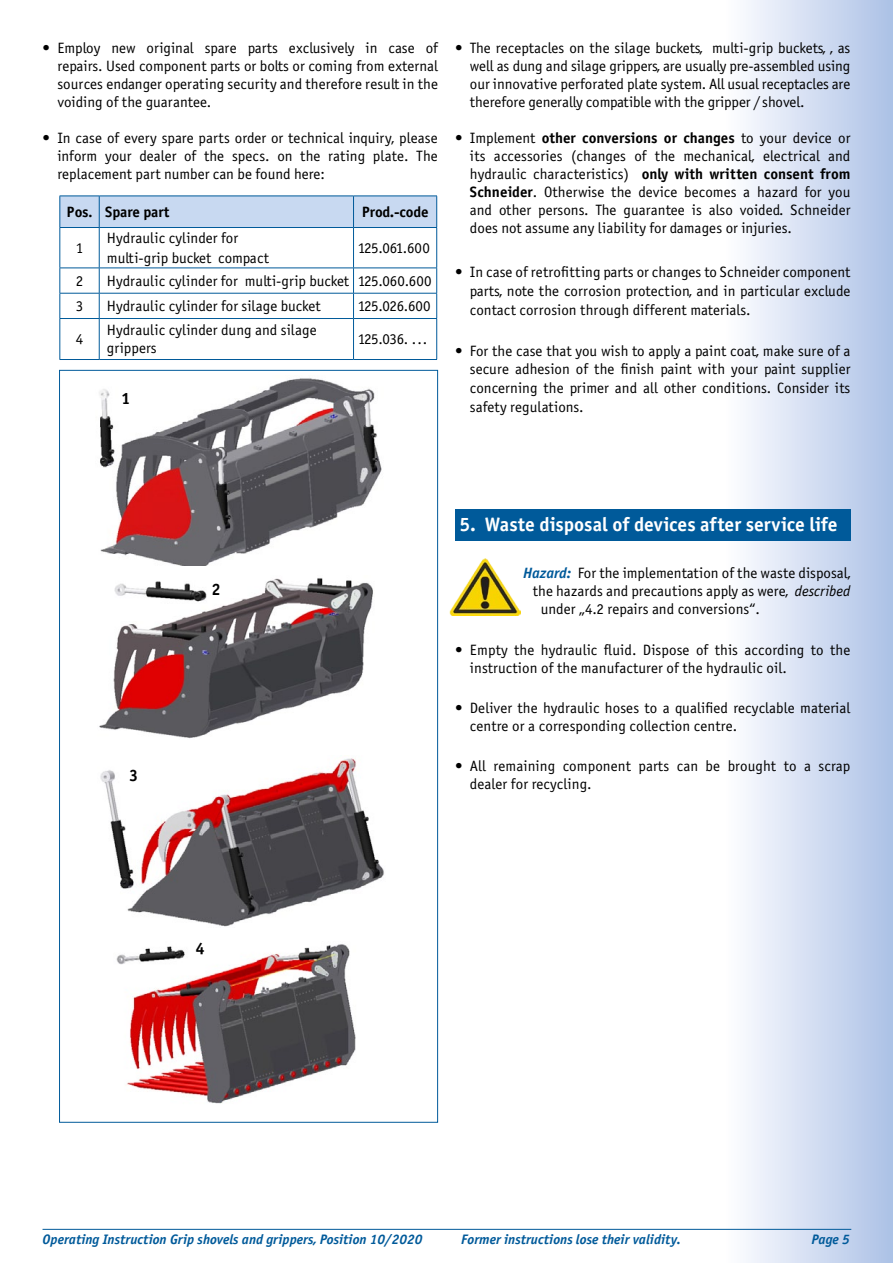
<style>
.page{position:relative;width:893px;height:1263px;background:#fff}
.page>*{position:absolute;margin:0;border:0;box-sizing:border-box;transform-origin:0 0}
.t1{font:19.5px "Officina Sans Bold ITC";color:#fff}
.t2{font:16.5px "Officina Sans Bold ITC";color:#000}
.t3{font:15px/18px "Officina Sans Book ITC";color:#000;text-align:justify}
.t4{font:15px "Officina Sans Bold ITC";color:#000}
.t5{font:15px "Officina Sans Book ITC";letter-spacing:-.025em;color:#000}
.t6{font:italic 13.8px "Officina Sans Bold ITC";color:#005a9a}
.s1{font-size:13.5px}
.s2{font-family:"Officina Sans Book ITC"}
.s3{font-family:"Officina Sans Bold ITC"}
.s4{font-family:"Officina Sans Bold ITC";font-style:italic;color:#005a9a}
.s5{font-style:italic}
</style>
<div class="page">
<div style="left:724px;top:0;width:169px;height:1263px;background:linear-gradient(to right,#fff,#acc1e6)"></div>
<hr style="left:43px;top:1229px;width:808px;height:1px;background:#005a9a">
<div style="left:455px;top:509px;width:395px;height:32px;background:#005a9a"></div>
<div style="left:61px;top:197px;width:375px;height:30px;background:#c8d9f1"></div>
<hr style="left:60px;top:196px;width:39px;height:1px;background:#005a9a">
<hr style="left:60px;top:196px;width:1px;height:31px;background:#005a9a">
<hr style="left:99px;top:196px;width:255px;height:1px;background:#005a9a">
<hr style="left:99px;top:196px;width:1px;height:31px;background:#005a9a">
<hr style="left:354px;top:196px;width:83px;height:1px;background:#005a9a">
<hr style="left:353px;top:196px;width:1px;height:31px;background:#005a9a">
<hr style="left:436px;top:196px;width:1px;height:31px;background:#005a9a">
<hr style="left:60px;top:227px;width:39px;height:1px;background:#005a9a">
<hr style="left:99px;top:227px;width:255px;height:1px;background:#005a9a">
<hr style="left:354px;top:227px;width:83px;height:1px;background:#005a9a">
<hr style="left:60px;top:228px;width:1px;height:40px;background:#005a9a">
<hr style="left:99px;top:228px;width:1px;height:40px;background:#005a9a">
<hr style="left:353px;top:228px;width:1px;height:40px;background:#005a9a">
<hr style="left:436px;top:228px;width:1px;height:40px;background:#005a9a">
<hr style="left:60px;top:268px;width:39px;height:1px;background:#005a9a">
<hr style="left:99px;top:268px;width:255px;height:1px;background:#005a9a">
<hr style="left:354px;top:268px;width:83px;height:1px;background:#005a9a">
<hr style="left:60px;top:293px;width:39px;height:1px;background:#005a9a">
<svg style="left:60px;top:268px;width:1px;height:50px"></svg>
<hr style="left:99px;top:293px;width:255px;height:1px;background:#005a9a">
<svg style="left:99px;top:268px;width:1px;height:50px"></svg>
<hr style="left:354px;top:293px;width:83px;height:1px;background:#005a9a">
<svg style="left:353px;top:268px;width:1px;height:50px"></svg>
<svg style="left:436px;top:268px;width:1px;height:50px"></svg>
<hr style="left:60px;top:318px;width:39px;height:1px;background:#005a9a">
<hr style="left:60px;top:319px;width:1px;height:40px;background:#005a9a">
<hr style="left:99px;top:318px;width:255px;height:1px;background:#005a9a">
<hr style="left:99px;top:319px;width:1px;height:40px;background:#005a9a">
<hr style="left:354px;top:318px;width:83px;height:1px;background:#005a9a">
<hr style="left:353px;top:319px;width:1px;height:40px;background:#005a9a">
<hr style="left:436px;top:319px;width:1px;height:40px;background:#005a9a">
<hr style="left:60px;top:359px;width:39px;height:1px;background:#005a9a">
<hr style="left:99px;top:359px;width:255px;height:1px;background:#005a9a">
<hr style="left:354px;top:359px;width:83px;height:1px;background:#005a9a">
<img style="left:116px;top:944px;width:240px;height:160px">
<img style="left:100px;top:758px;width:284px;height:169px">
<img style="left:99px;top:378px;width:283px;height:188px">
<img style="left:99px;top:578px;width:274px;height:161px">
<img style="left:450px;top:558px;width:70px;height:57px">
<p class="t3" style="left:57px;top:39px;width:382px;text-indent:-15px">• Employ new original spare parts exclusively in case of repairs. Used component parts or bolts or coming from external sources endanger operating security and therefore result in the voiding of the guarantee.</p>
<p class="t3" style="left:57px;top:129px;width:382px;text-indent:-15px">• In case of every spare parts order or technical inquiry, please inform your dealer of the specs. on the rating plate. The replacement part number can be found here:</p>
<p class="t4" style="left:67px;top:203px;width:104px">Pos<span class="s1">.</span> Spare part</p>
<p class="t4" style="left:362px;top:203px;width:68px">Prod.-code</p>
<p class="t3" style="left:76px;top:239px;width:9px">1</p>
<p class="t3" style="left:107px;top:228px;width:164px;line-height:19.8px">Hydraulic cylinder for multi-grip bucket compact</p>
<p class="t3" style="left:358px;top:239px;width:74px">125.061.600</p>
<p class="t3" style="left:76px;top:272px;width:9px">2</p>
<p class="t3" style="left:107px;top:272px;width:326px">Hydraulic cylinder for multi-grip bucket 125.060.600</p>
<p class="t3" style="left:76px;top:297px;width:9px">3</p>
<p class="t3" style="left:107px;top:297px;width:215px">Hydraulic cylinder for silage bucket</p>
<p class="t5" style="left:358px;top:298px;width:74px">125.026.600</p>
<p class="t3" style="left:76px;top:330px;width:9px">4</p>
<p class="t3" style="left:107px;top:321px;width:211px">Hydraulic cylinder dung and silage grippers</p>
<p class="t3" style="left:358px;top:330px;width:71px">125.036. ...</p>
<p class="t2" style="left:121px;top:388px;width:11px">1</p>
<p class="t3" style="left:470px;top:39px;width:382px;text-indent:-15px">• The receptacles on the silage buckets, multi-grip buckets, , as well as dung and silage grippers, are usually pre-assembled using our innovative perforated plate system. All usual receptacles are therefore generally compatible with the gripper / shovel.</p>
<p class="t4" style="left:455px;top:129px;width:397px"><span class="s2">• Implement</span> other conversions or changes <span class="s2">to your device or</span></p>
<p class="t3" style="left:470px;top:147px;width:382px">its accessories (changes of the mechanical, electrical and</p>
<p class="t4" style="left:470px;top:165px;width:382px"><span class="s2">hydraulic characteristics)</span> only with written consent from</p>
<p class="t3" style="left:470px;top:183px;width:382px"><span class="s3">Schneider</span>. Otherwise the device becomes a hazard for you and other persons. The guarantee is also voided. Schneider does not assume any liability for damages or injuries.</p>
<p class="t3" style="left:470px;top:263px;width:382px;line-height:18.8px;text-indent:-15px">• In case of retrofitting parts or changes to Schneider component parts, note the corrosion protection, and in particular exclude contact corrosion through different materials.</p>
<p class="t3" style="left:470px;top:341px;width:382px;line-height:18.8px;text-indent:-15px">• For the case that you wish to apply a paint coat, make sure of a secure adhesion of the finish paint with your paint supplier concerning the primer and all other conditions. Consider its safety regulations.</p>
<p class="t2" style="left:129px;top:765px;width:11px">3</p>
<p class="t2" style="left:212px;top:579px;width:11px">2</p>
<h1 class="t1" style="left:460px;top:512px;width:380px">5. Waste disposal of devices after service life</h1>
<p class="t3" style="left:523px;top:564px;width:329px"><span class="s4">Hazard:</span> For the implementation of the waste disposal,</p>
<p class="t3" style="left:533px;top:582px;width:319px">the hazards and precautions apply as were, <span class="s5">described</span></p>
<p class="t3" style="left:541px;top:600px;width:221px">under „4.2 repairs and conversions“.</p>
<p class="t3" style="left:470px;top:641px;width:382px;text-indent:-15px">• Empty the hydraulic fluid. Dispose of this according to the instruction of the manufacturer of the hydraulic oil.</p>
<p class="t3" style="left:470px;top:699px;width:382px;text-indent:-15px">• Deliver the hydraulic hoses to a qualified recyclable material centre or a corresponding collection centre.</p>
<p class="t3" style="left:470px;top:757px;width:382px;text-indent:-15px">• All remaining component parts can be brought to a scrap dealer for recycling.</p>
<p class="t2" style="left:196px;top:938px;width:11px">4</p>
<p class="t6" style="left:43px;top:1230px;width:382px">Operating Instruction Grip shovels and grippers, Position 10/2020</p>
<p class="t6" style="left:461px;top:1230px;width:221px">Former instructions lose their validity.</p>
<p class="t6" style="left:811px;top:1230px;width:40px">Page 5</p>
</div>
